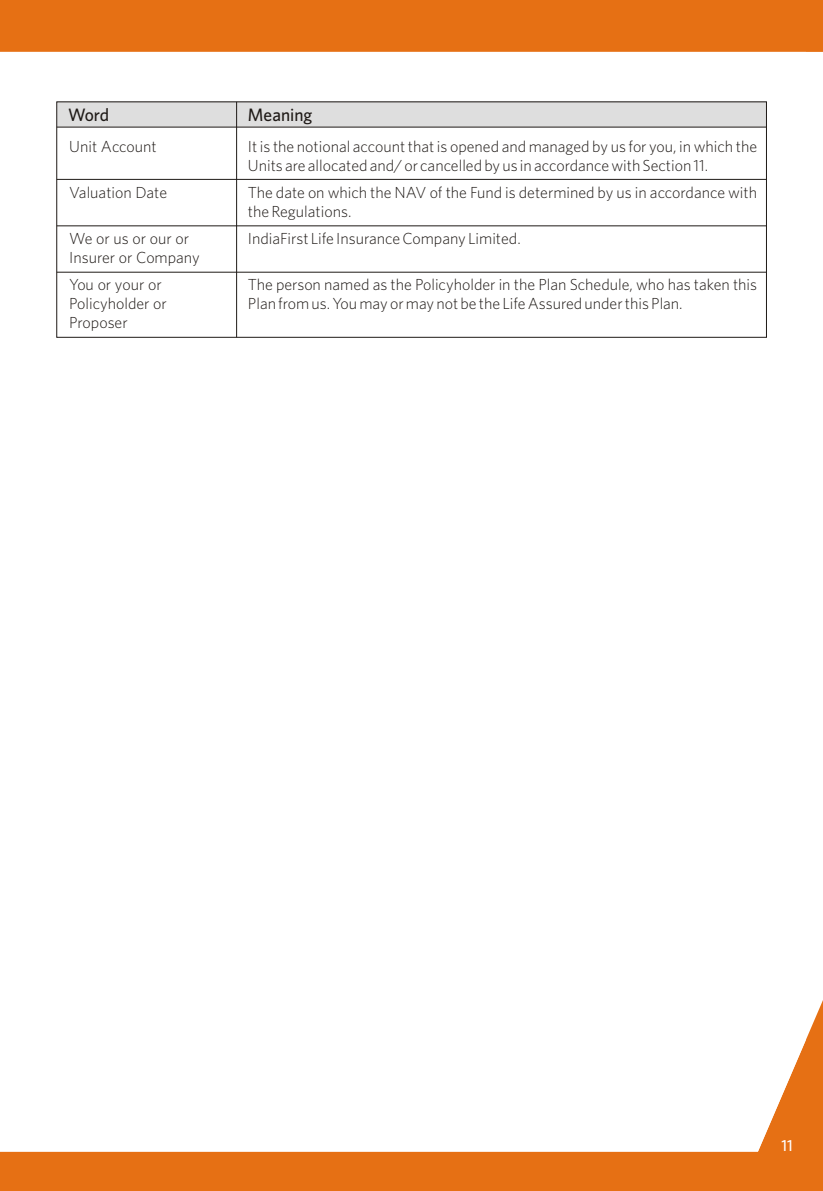
<style>
.page{position:relative;width:823px;height:1191px;background:#fff}
.page>*{position:absolute;margin:0;border:0;box-sizing:border-box;transform-origin:0 0}
.t1{font:700 18px "Whitney";color:#1f1a17}
.t2{font:16px/19px "Whitney";color:#1f1a17}
.t3{font:500 16px "Whitney";color:#fff}
</style>
<div class="page">
<div style="left:0;top:0;width:822px;height:1191px;background:#e67014"></div>
<div style="left:805px;top:52px;width:17px;height:990px;background:#fff"></div>
<div style="left:0;top:52px;width:805px;height:1099px;background:#fff"></div>
<div style="left:57px;top:102px;width:709px;height:25px;background:#dedede"></div>
<hr style="left:57px;top:127px;width:709px;height:1px;background:#1f1a17">
<hr style="left:236px;top:102px;width:1px;height:235px;background:#1f1a17">
<hr style="left:57px;top:179px;width:709px;height:1px;background:#1f1a17">
<hr style="left:57px;top:225px;width:709px;height:1px;background:#1f1a17">
<hr style="left:57px;top:272px;width:709px;height:1px;background:#1f1a17">
<p class="t1" style="left:68px;top:108px;width:42px">Word</p>
<p class="t1" style="left:248px;top:108px;width:66px">Meaning</p>
<p class="t2" style="left:69px;top:138px;width:89px">Unit Account</p>
<p class="t2" style="left:69px;top:184px;width:99px">Valuation Date</p>
<p class="t2" style="left:69px;top:230px;width:132px">We or us or our or<br>Insurer or Company</p>
<p class="t2" style="left:69px;top:276px;width:99px">You or your or<br>Policyholder or<br>Proposer</p>
<p class="t2" style="left:248px;top:138px;width:510px">It is the notional account that is opened and managed by us for you, in which the<br>Units are allocated and/ or cancelled by us in accordance with Section 11.</p>
<p class="t2" style="left:248px;top:184px;width:510px">The date on which the NAV of the Fund is determined by us in accordance with the Regulations.</p>
<p class="t2" style="left:248px;top:230px;width:274px">IndiaFirst Life Insurance Company Limited.</p>
<p class="t2" style="left:248px;top:276px;width:510px">The person named as the Policyholder in the Plan Schedule, who has taken this<br>Plan from us. You may or may not be the Life Assured under this Plan.</p>
<p class="t3" style="left:780px;top:1140px;width:13px">11</p>
</div>
